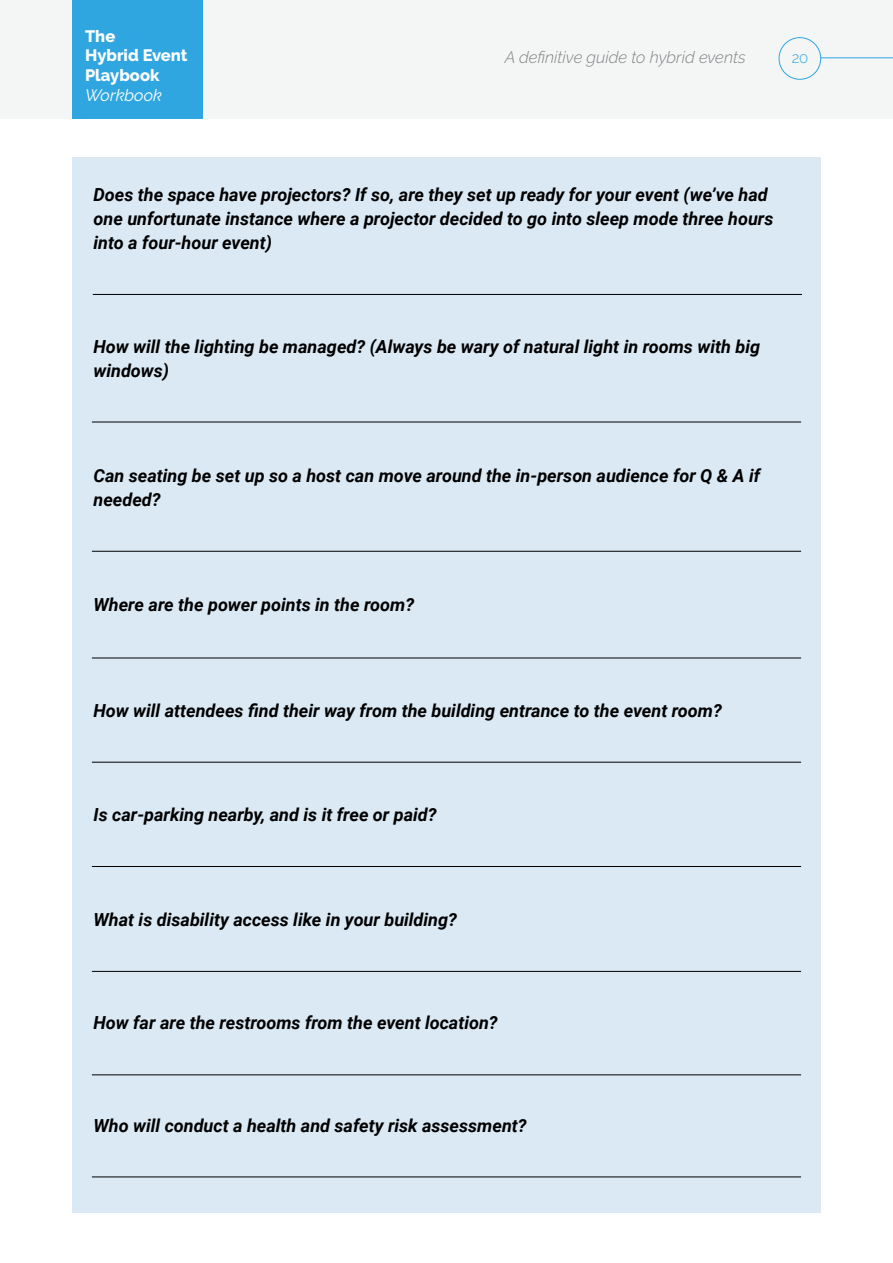
<style>
.page{position:relative;width:893px;height:1263px;background:#fff}
.page>*{position:absolute;margin:0;border:0;box-sizing:border-box;transform-origin:0 0}
.t1{font:italic 700 18px/24px "Roboto";color:#000}
.t2{font:italic 300 16.5px "Raleway";color:#808285}
.t3{font:800 16.5px/19.8px "Raleway";color:#fff}
.t4{font:italic 16.5px "Raleway";color:#fff}
.t5{font:300 15px "Raleway";color:#2fa6e0}
</style>
<div class="page">
<div style="left:0;top:0;width:893px;height:119px;background:#f4f5f5"></div>
<div style="left:72px;top:0;width:130px;height:119px;background:#2fa6e0"></div>
<div style="left:779px;top:37px;width:42px;height:43px;border:1px solid #2fa6e0;border-radius:50%"></div>
<hr style="left:821px;top:58px;width:72px;height:1px;background:#2fa6e0">
<div style="left:72px;top:158px;width:749px;height:1055px;background:#dae9f4"></div>
<hr style="left:92px;top:422px;width:709px;height:1px;background:#000">
<hr style="left:92px;top:551px;width:709px;height:1px;background:#000">
<hr style="left:92px;top:657px;width:709px;height:1px;background:#000">
<hr style="left:92px;top:762px;width:709px;height:1px;background:#000">
<hr style="left:92px;top:866px;width:709px;height:1px;background:#000">
<hr style="left:92px;top:971px;width:709px;height:1px;background:#000">
<hr style="left:92px;top:1074px;width:709px;height:1px;background:#000">
<hr style="left:92px;top:1176px;width:709px;height:1px;background:#000">
<hr style="left:93px;top:294px;width:709px;height:1px;background:#000">
<p class="t3" style="left:85px;top:26px;width:104px">The<br>Hybrid Event<br>Playbook</p>
<p class="t4" style="left:85px;top:86px;width:78px">Workbook</p>
<p class="t2" style="left:505px;top:48px;width:242px">A definitive guide to hybrid events</p>
<p class="t5" style="left:792px;top:48px;width:18px">20</p>
<p class="t1" style="left:94px;top:182px;width:681px">Does the space have projectors? If so, are they set up ready for your event (we’ve had one unfortunate instance where a projector decided to go into sleep mode three hours into a four-hour event)</p>
<p class="t1" style="left:94px;top:334px;width:668px">How will the lighting be managed? (Always be wary of natural light in rooms with big windows)</p>
<p class="t1" style="left:94px;top:463px;width:668px">Can seating be set up so a host can move around the in-person audience for Q &amp; A if needed?</p>
<p class="t1" style="left:94px;top:592px;width:322px">Where are the power points in the room?</p>
<p class="t1" style="left:94px;top:698px;width:630px">How will attendees find their way from the building entrance to the event room?</p>
<p class="t1" style="left:94px;top:802px;width:345px">Is car-parking nearby, and is it free or paid?</p>
<p class="t1" style="left:94px;top:907px;width:365px">What is disability access like in your building?</p>
<p class="t1" style="left:94px;top:1010px;width:406px">How far are the restrooms from the event location?</p>
<p class="t1" style="left:94px;top:1112px;width:435px">Who will conduct a health and safety risk assessment?</p>
</div>
